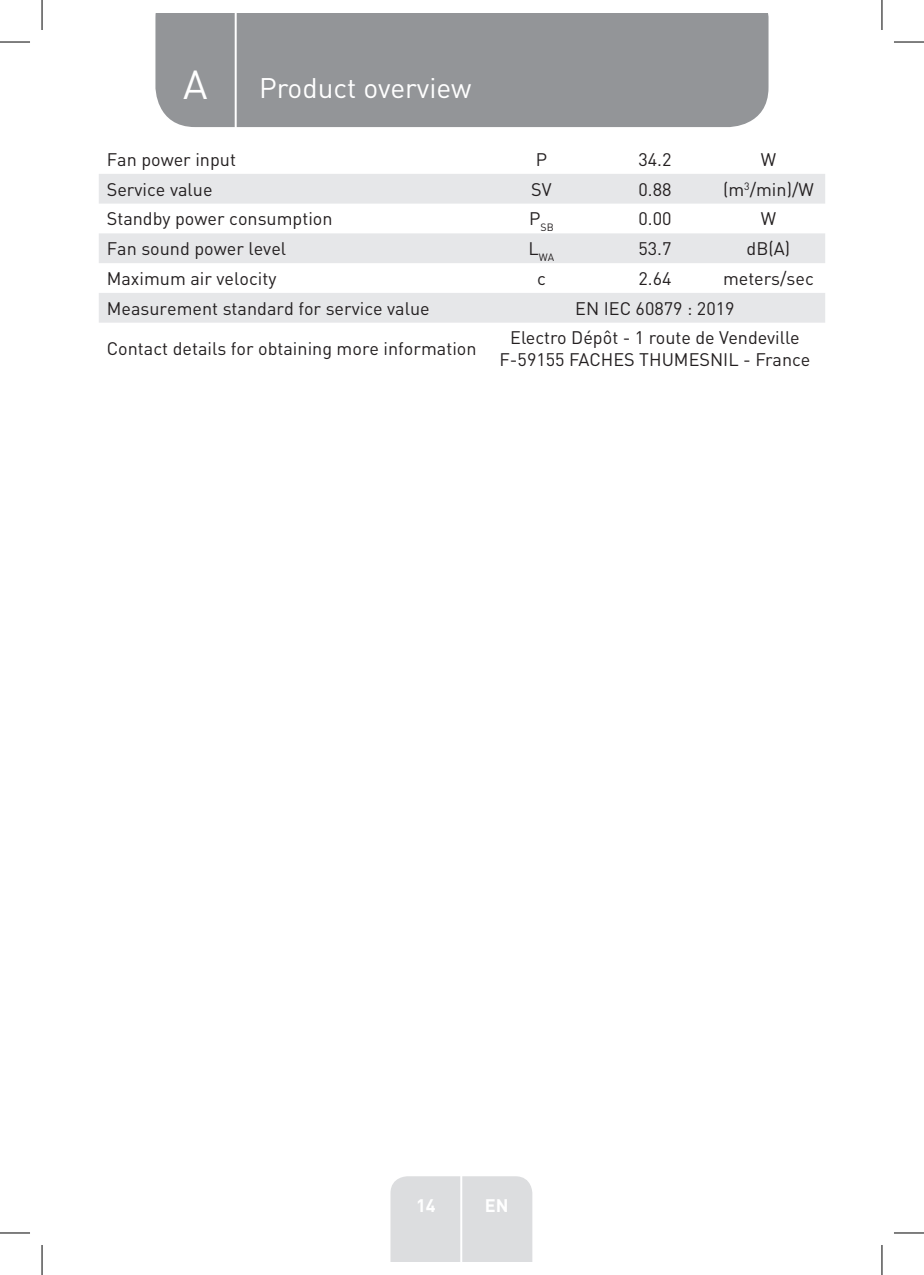
<style>
.page{position:relative;width:924px;height:1275px;background:#fff}
.page>*{position:absolute;margin:0;border:0;box-sizing:border-box;transform-origin:0 0}
.t1{font:40px "DIN Pro";color:#fff}
.TitreGauche__gabarit{font:28px "DIN Pro";color:#fff}
.Left__Table{font:18px "DIN Pro";color:#231f20}
.Centre__Table{font:18px/21.6px "DIN Pro";color:#231f20;text-align:center}
.t2{font:700 18px "DIN Pro";color:#fff}
.Centre__Table-2{font:10.4px "DIN Pro";color:#231f20}
</style>
<div class="page">
<div style="left:155px;top:14px;width:613px;height:113px;background:#939598"></div>
<div style="left:390px;top:1176px;width:142px;height:85px;background:#dcdddf"></div>
<hr style="left:460px;top:1153px;width:2px;height:108px;background:#fff">
<hr style="left:234px;top:14px;width:2px;height:116px;background:#fff">
<svg style="left:99px;top:174px;width:725px;height:149px;fill:#e6e7e9"></svg>
<hr style="left:0;top:42px;width:30px;height:1px;background:#000">
<hr style="left:893px;top:42px;width:30px;height:1px;background:#000">
<hr style="left:0;top:1232px;width:30px;height:1px;background:#000">
<hr style="left:893px;top:1232px;width:30px;height:1px;background:#000">
<hr style="left:42px;top:0;width:1px;height:30px;background:#000">
<hr style="left:42px;top:1245px;width:1px;height:30px;background:#000">
<hr style="left:881px;top:0;width:1px;height:30px;background:#000">
<hr style="left:881px;top:1245px;width:1px;height:30px;background:#000">
<p class="t1" style="left:183px;top:57px;width:26px">A</p>
<p class="TitreGauche__gabarit" style="left:259px;top:69px;width:214px">Product overview</p>
<p class="Left__Table" style="left:107px;top:147px;width:131px">Fan power input</p>
<p class="Centre__Table" style="left:535px;top:148px;width:13px">P</p>
<p class="Centre__Table" style="left:638px;top:148px;width:35px">34.2</p>
<p class="Centre__Table" style="left:760px;top:148px;width:17px">W</p>
<p class="Left__Table" style="left:107px;top:177px;width:107px">Service value</p>
<p class="Centre__Table" style="left:531px;top:178px;width:22px">SV</p>
<p class="Centre__Table" style="left:638px;top:178px;width:35px">0.88</p>
<p class="Centre__Table" style="left:722px;top:178px;width:92px">(m<sup>3</sup>/min)/W</p>
<p class="Left__Table" style="left:107px;top:207px;width:227px">Standby power consumption</p>
<p class="Centre__Table-2" style="left:529px;top:220px;width:26px"><sup>P</sup>SB</p>
<p class="Centre__Table" style="left:638px;top:207px;width:35px">0.00</p>
<p class="Centre__Table" style="left:760px;top:207px;width:17px">W</p>
<p class="Left__Table" style="left:107px;top:236px;width:181px">Fan sound power level</p>
<p class="Centre__Table-2" style="left:528px;top:250px;width:27px"><sup>L</sup>WA</p>
<p class="Centre__Table" style="left:638px;top:237px;width:35px">53.7</p>
<p class="Centre__Table" style="left:746px;top:237px;width:45px">dB(A)</p>
<p class="Left__Table" style="left:107px;top:266px;width:171px">Maximum air velocity</p>
<p class="Centre__Table" style="left:536px;top:267px;width:10px">c</p>
<p class="Centre__Table" style="left:638px;top:267px;width:35px">2.64</p>
<p class="Centre__Table" style="left:722px;top:267px;width:92px">meters/sec</p>
<p class="Left__Table" style="left:107px;top:296px;width:324px">Measurement standard for service value</p>
<p class="Centre__Table" style="left:575px;top:297px;width:161px">EN IEC 60879 : 2019</p>
<p class="Left__Table" style="left:107px;top:336px;width:371px">Contact details for obtaining more information</p>
<p class="Centre__Table" style="left:499px;top:326px;width:312px">Electro Dépôt - 1 route de Vendeville<br>F-59155 FACHES THUMESNIL - France</p>
<p class="t2" style="left:416px;top:1192px;width:21px">14</p>
<p class="t2" style="left:484px;top:1192px;width:25px">EN</p>
</div>
